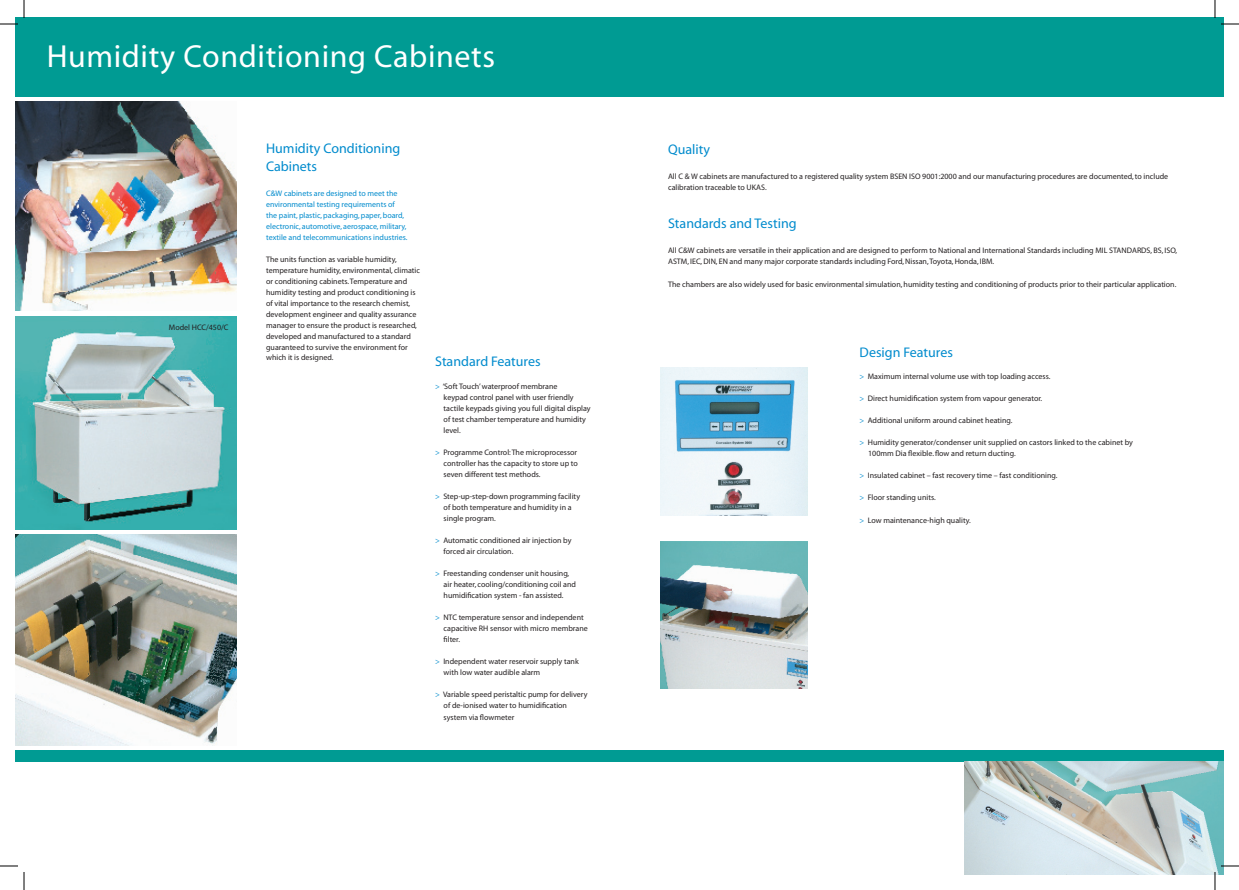
<style>
.page{position:relative;width:1239px;height:890px;background:#fff}
.page>*{position:absolute;margin:0;border:0;box-sizing:border-box;transform-origin:0 0}
.t1{font:32px "Myriad";letter-spacing:.02em;color:#fff}
.t2{font:14px/18px "Myriad";color:#008bcd}
.t3{font:8px/11px "Myriad";color:#231f20}
.t4{font:8px/11px "Myriad";color:#008bcd}
.s1{color:#008bcd}
</style>
<div class="page">
<div style="left:15px;top:17px;width:1208px;height:80px;background:#009b93"></div>
<div style="left:15px;top:750px;width:1208px;height:12px;background:#009b93"></div>
<img style="left:964px;top:761px;width:259px;height:113px">
<img style="left:15px;top:101px;width:222px;height:209px">
<img style="left:15px;top:316px;width:222px;height:213px">
<img style="left:15px;top:534px;width:222px;height:211px">
<img style="left:660px;top:368px;width:147px;height:147px">
<img style="left:660px;top:541px;width:148px;height:147px">
<svg style="left:24px;top:0;width:1px;height:18px"></svg>
<svg style="left:0;top:24px;width:18px;height:1px"></svg>
<svg style="left:1214px;top:0;width:1px;height:18px"></svg>
<svg style="left:1221px;top:24px;width:18px;height:1px"></svg>
<svg style="left:24px;top:872px;width:1px;height:18px"></svg>
<svg style="left:0;top:866px;width:18px;height:1px"></svg>
<svg style="left:1214px;top:872px;width:1px;height:18px"></svg>
<svg style="left:1221px;top:866px;width:18px;height:1px"></svg>
<p class="t1" style="left:47px;top:41px;width:450px">Humidity Conditioning Cabinets</p>
<p class="t3" style="left:169px;top:322px;width:61px">Model HCC/450/C</p>
<p class="t2" style="left:266px;top:140px;width:136px">Humidity Conditioning<br>Cabinets</p>
<p class="t4" style="left:266px;top:188px;width:143px">C&amp;W cabinets are designed to meet the environmental testing requirements of the paint, plastic, packaging, paper, board, electronic, automotive, aerospace, military, textile and telecommunications industries.</p>
<p class="t3" style="left:266px;top:254px;width:155px">The units function as variable humidity, temperature humidity, environmental, climatic or conditioning cabinets. Temperature and humidity testing and product conditioning is of vital importance to the research chemist, development engineer and quality assurance manager to ensure the product is researched, developed and manufactured to a standard guaranteed to survive the environment for</p>
<p class="t3" style="left:266px;top:352px;width:69px">which it is designed.</p>
<p class="t2" style="left:435px;top:353px;width:107px">Standard Features</p>
<p class="t3" style="left:435px;top:381px;width:124px"><span class="s1">&gt;</span> ‘Soft Touch’ waterproof membrane</p>
<p class="t3" style="left:444px;top:392px;width:148px">keypad control panel with user friendly tactile keypads giving you full digital display of test chamber temperature and humidity level.</p>
<p class="t3" style="left:444px;top:447px;width:136px;text-align:justify;text-indent:-8px"><span class="s1">&gt;</span> Programme Control: The microprocessor controller has the capacity to store up to seven different test methods.</p>
<p class="t3" style="left:444px;top:491px;width:138px;text-indent:-8px"><span class="s1">&gt;</span> Step-up-step-down programming facility of both temperature and humidity in a single program.</p>
<p class="t3" style="left:444px;top:535px;width:129px;text-indent:-8px"><span class="s1">&gt;</span> Automatic conditioned air injection by forced air circulation.</p>
<p class="t3" style="left:444px;top:568px;width:134px;text-indent:-8px"><span class="s1">&gt;</span> Freestanding condenser unit housing, air heater, cooling/conditioning coil and humidification system - fan assisted.</p>
<p class="t3" style="left:444px;top:612px;width:146px;text-indent:-8px"><span class="s1">&gt;</span> NTC temperature sensor and independent capacitive RH sensor with micro membrane filter.</p>
<p class="t3" style="left:444px;top:656px;width:137px;text-indent:-8px"><span class="s1">&gt;</span> Independent water reservoir supply tank with low water audible alarm</p>
<p class="t3" style="left:444px;top:689px;width:145px;text-indent:-8px"><span class="s1">&gt;</span> Variable speed peristaltic pump for delivery of de-ionised water to humidification</p>
<p class="t3" style="left:444px;top:712px;width:72px">system via flowmeter</p>
<p class="t2" style="left:668px;top:141px;width:44px">Quality</p>
<p class="t3" style="left:668px;top:171px;width:502px">All C &amp; W cabinets are manufactured to a registered quality system BSEN ISO 9001:2000 and our manufacturing procedures are documented, to include calibration traceable to UKAS.</p>
<p class="t2" style="left:668px;top:215px;width:130px">Standards and Testing</p>
<p class="t3" style="left:668px;top:245px;width:510px">All C&amp;W cabinets are versatile in their application and are designed to perform to National and International Standards including MIL STANDARDS, BS, ISO,<br>ASTM, IEC, DIN, EN and many major corporate standards including Ford, Nissan, Toyota, Honda, IBM.</p>
<p class="t3" style="left:668px;top:279px;width:510px">The chambers are also widely used for basic environmental simulation, humidity testing and conditioning of products prior to their particular application.</p>
<p class="t2" style="left:859px;top:344px;width:95px">Design Features</p>
<p class="t3" style="left:859px;top:371px;width:192px"><span class="s1">&gt;</span> Maximum internal volume use with top loading access.</p>
<p class="t3" style="left:859px;top:393px;width:184px"><span class="s1">&gt;</span> Direct humidification system from vapour generator.</p>
<p class="t3" style="left:859px;top:415px;width:154px"><span class="s1">&gt;</span> Additional uniform around cabinet heating.</p>
<p class="t3" style="left:859px;top:437px;width:275px"><span class="s1">&gt;</span> Humidity generator/condenser unit supplied on castors linked to the cabinet by</p>
<p class="t3" style="left:868px;top:448px;width:149px">100mm Dia flexible. flow and return ducting.</p>
<p class="t3" style="left:859px;top:470px;width:199px"><span class="s1">&gt;</span> Insulated cabinet – fast recovery time – fast conditioning.</p>
<p class="t3" style="left:859px;top:492px;width:78px"><span class="s1">&gt;</span> Floor standing units.</p>
<p class="t3" style="left:859px;top:515px;width:113px"><span class="s1">&gt;</span> Low maintenance-high quality.</p>
</div>
